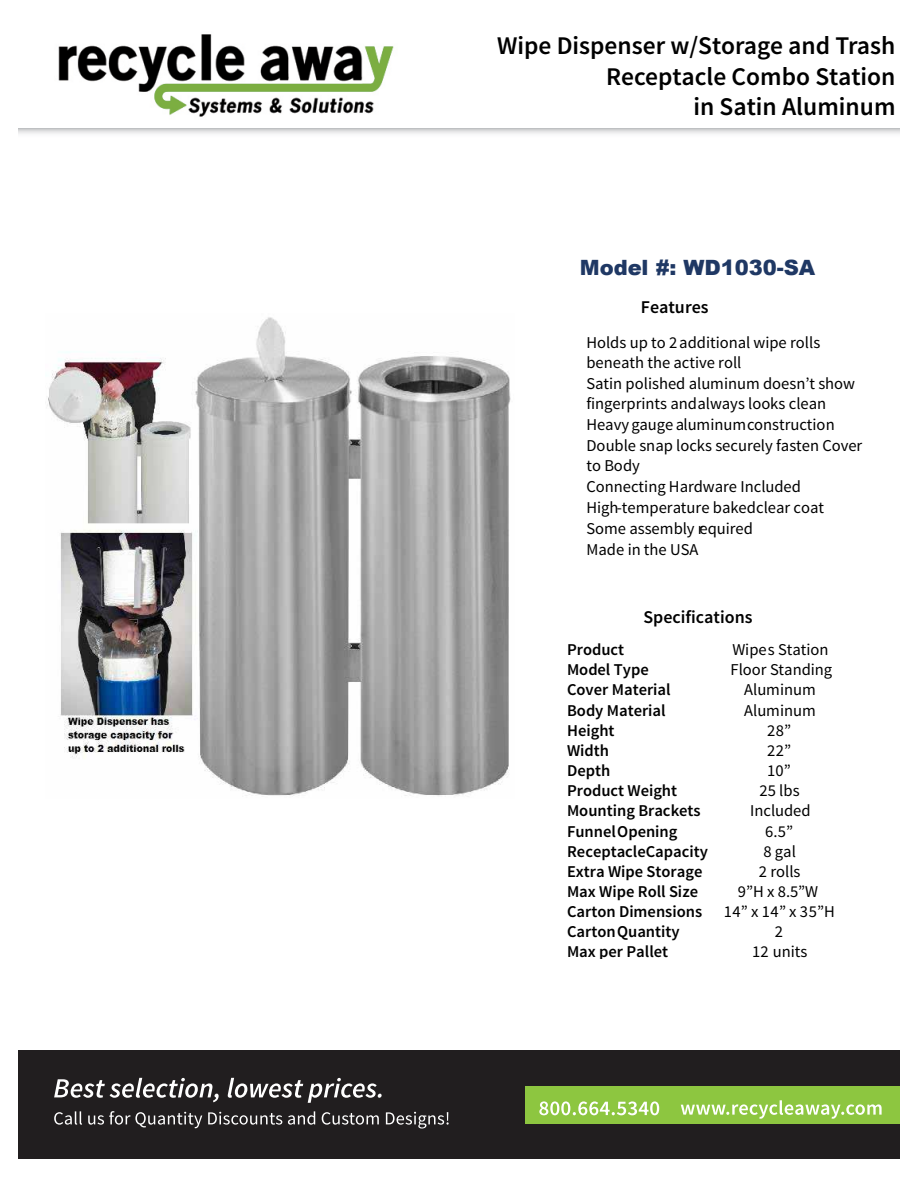
<style>
.page{position:relative;width:918px;height:1188px;background:#fff}
.page>*{position:absolute;margin:0;border:0;box-sizing:border-box;transform-origin:0 0}
.t1{font:600 25.5px/30.6px "Source Sans Pro";color:#000;text-align:right}
.t2{font:900 21px "Arial";color:#1f3864}
.t3{font:600 18px "Source Sans Pro";color:#000}
.t4{font:16.5px/20.7px "Source Sans Pro";color:#000}
.t5{font:600 16.5px "Source Sans Pro";color:#000}
</style>
<div class="page">
<img style="left:47px;top:317px;width:464px;height:479px">
<svg style="left:18px;top:128px;width:882px;height:6px"></svg>
<div style="left:18px;top:1050px;width:882px;height:109px;background:#211e1f"></div>
<div style="left:525px;top:1087px;width:375px;height:37px;background:#8dc640"></div>
<img style="left:58px;top:34px;width:336px;height:83px">
<svg style="left:54px;top:1078px;width:328px;height:25px"></svg>
<svg style="left:54px;top:1111px;width:395px;height:18px"></svg>
<svg style="left:539px;top:1101px;width:120px;height:14px"></svg>
<svg style="left:681px;top:1100px;width:201px;height:19px"></svg>
<h1 class="t1" style="left:497px;top:31px;width:400px">Wipe Dispenser w/Storage and Trash<br>Receptacle Combo Station<br>in Satin Aluminum</h1>
<p class="t2" style="left:580px;top:252px;width:237px">Model #: WD1030-SA</p>
<p class="t3" style="left:641px;top:295px;width:69px">Features</p>
<p class="t4" style="left:586px;top:332px;width:277px">Holds up to 2additional wipe rolls beneath the active roll<br>Satin polished aluminum doesn’t show fingerprints andalways looks clean<br>Heavy gauge aluminumconstruction<br>Double snap locks securely fasten Cover to Body<br>Connecting Hardware Included<br>High-temperature baked clear coat<br>Some assembly required<br>Made in the USA</p>
<p class="t3" style="left:644px;top:605px;width:110px">Specifications</p>
<p class="t5" style="left:567px;top:639px;width:59px">Product</p>
<p class="t4" style="left:732px;top:640px;width:98px">Wipes Station</p>
<p class="t5" style="left:567px;top:660px;width:83px">Model Type</p>
<p class="t4" style="left:731px;top:660px;width:103px">Floor Standing</p>
<p class="t5" style="left:567px;top:679px;width:105px">Cover Material</p>
<p class="t4" style="left:744px;top:680px;width:73px">Aluminum</p>
<p class="t5" style="left:567px;top:700px;width:100px">Body Material</p>
<p class="t4" style="left:744px;top:700px;width:73px">Aluminum</p>
<p class="t5" style="left:567px;top:720px;width:49px">Height</p>
<p class="t4" style="left:767px;top:720px;width:25px">28”</p>
<p class="t5" style="left:567px;top:740px;width:44px">Width</p>
<p class="t4" style="left:767px;top:740px;width:25px">22”</p>
<p class="t5" style="left:567px;top:760px;width:45px">Depth</p>
<p class="t4" style="left:767px;top:760px;width:25px">10”</p>
<p class="t5" style="left:567px;top:780px;width:112px">Product Weight</p>
<p class="t4" style="left:759px;top:781px;width:42px">25 lbs</p>
<p class="t5" style="left:567px;top:801px;width:135px">Mounting Brackets</p>
<p class="t4" style="left:750px;top:801px;width:62px">Included</p>
<p class="t5" style="left:567px;top:821px;width:112px">FunnelOpening</p>
<p class="t4" style="left:765px;top:821px;width:29px">6.5”</p>
<p class="t5" style="left:567px;top:841px;width:142px">ReceptacleCapacity</p>
<p class="t4" style="left:763px;top:841px;width:34px">8 gal</p>
<p class="t5" style="left:567px;top:861px;width:137px">Extra Wipe Storage</p>
<p class="t4" style="left:759px;top:861px;width:43px">2 rolls</p>
<p class="t5" style="left:567px;top:881px;width:133px">Max Wipe Roll Size</p>
<p class="t4" style="left:738px;top:881px;width:82px">9”H x 8.5”W</p>
<p class="t5" style="left:567px;top:901px;width:137px">Carton Dimensions</p>
<p class="t4" style="left:724px;top:901px;width:113px">14” x 14” x 35”H</p>
<p class="t5" style="left:567px;top:921px;width:114px">CartonQuantity</p>
<p class="t4" style="left:775px;top:922px;width:10px">2</p>
<p class="t5" style="left:567px;top:941px;width:103px">Max per Pallet</p>
<p class="t4" style="left:752px;top:942px;width:57px">12 units</p>
</div>
